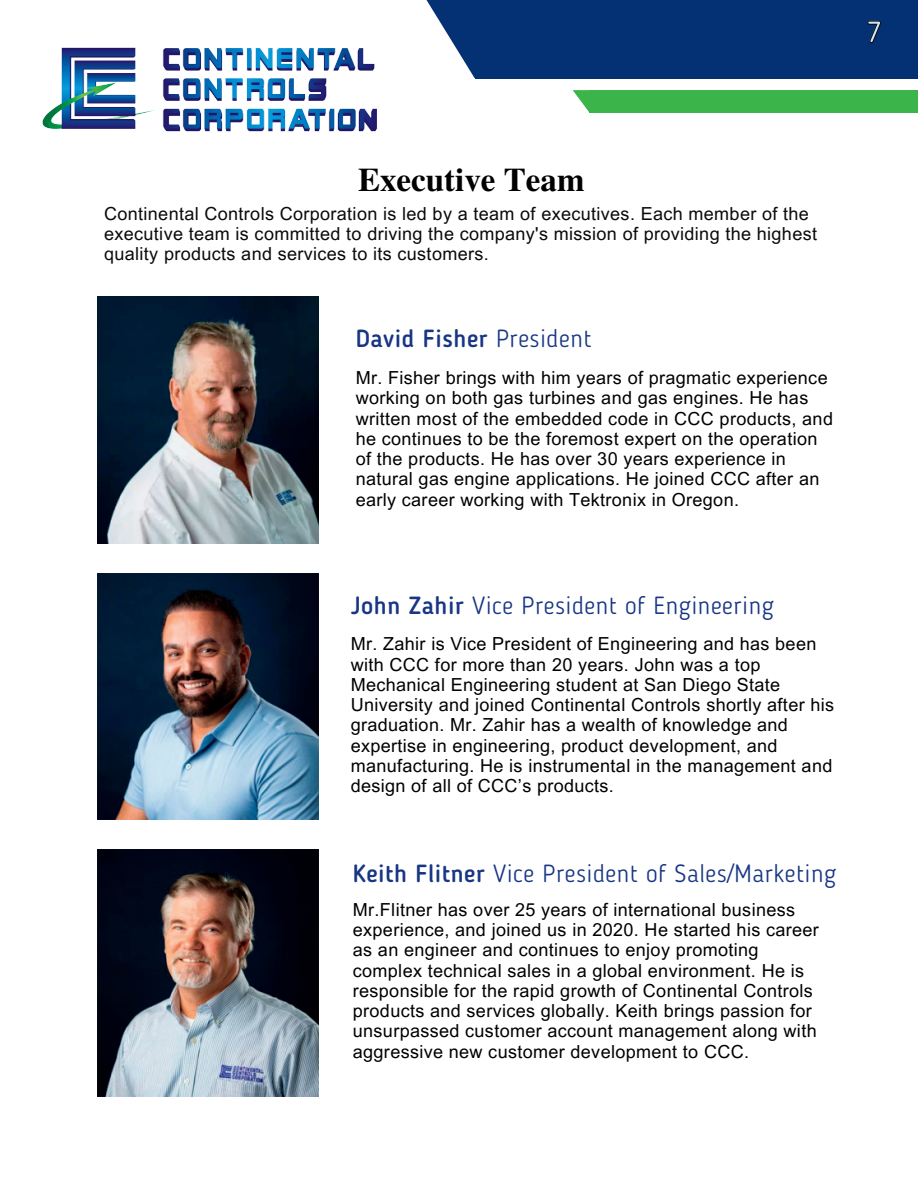
<style>
.page{position:relative;width:918px;height:1188px;background:#fff}
.page>*{position:absolute;margin:0;border:0;box-sizing:border-box;transform-origin:0 0}
.t1{font:700 33px "Te X Gyre Termes";color:#000}
.t2{font:500 30px "Blogger Sans";color:#cee8f6}
.t3{font:300 24.6px "Blogger Sans";letter-spacing:.02em;color:#183684}
.t4{font:500 24.6px "Blogger Sans";letter-spacing:.02em;color:#183684}
.t5{font:18px/20.2px "Arial MT Pro";letter-spacing:.02em;color:#000}
.t6{font:18px/20.2px "Arial MT Pro";letter-spacing:.02em;color:#0a0a0a}
.s1{font-weight:300}
.s2{font-weight:500}
</style>
<div class="page">
<img style="left:42px;top:47px;width:335px;height:85px">
<div style="left:475px;top:0;width:443px;height:79px;background:#043173"></div>
<svg style="left:426px;top:0;width:49px;height:78px"></svg>
<div style="left:590px;top:90px;width:328px;height:23px;background:#3bb449"></div>
<svg style="left:573px;top:90px;width:17px;height:22px"></svg>
<img style="left:97px;top:297px;width:222px;height:246px">
<img style="left:97px;top:573px;width:222px;height:247px">
<img style="left:97px;top:850px;width:222px;height:246px">
<svg style="left:868px;top:21px;width:13px;height:22px"></svg>
<h2 class="t2" style="left:866px;top:20px;width:17px">7</h2>
<h1 class="t1" style="left:358px;top:154px;width:228px">Executive Team</h1>
<p class="t6" style="left:104px;top:205px;width:714px">Continental Controls Corporation is led by a team of executives. Each member of the executive team is committed to driving the company's mission of providing the highest quality products and services to its customers.</p>
<h3 class="t4" style="left:356px;top:328px;width:237px">David Fisher <span class="s1">President</span></h3>
<p class="t5" style="left:356px;top:370px;width:479px">Mr. Fisher brings with him years of pragmatic experience working on both gas turbines and gas engines. He has written most of the embedded code in CCC products, and he continues to be the foremost expert on the operation of the products. He has over 30 years experience in natural gas engine applications. He joined CCC after an early career working with Tektronix in Oregon.</p>
<h3 class="t3" style="left:351px;top:595px;width:425px"><span class="s2">John Zahir</span> Vice President of Engineering</h3>
<p class="t5" style="left:351px;top:636px;width:485px">Mr. Zahir is Vice President of Engineering and has been with CCC for more than 20 years. John was a top Mechanical Engineering student at San Diego State University and joined Continental Controls shortly after his graduation. Mr. Zahir has a wealth of knowledge and expertise in engineering, product development, and manufacturing. He is instrumental in the management and design of all of CCC’s products.</p>
<h3 class="t3" style="left:353px;top:863px;width:485px"><span class="s2">Keith Flitner</span> Vice President of Sales/Marketing</h3>
<p class="t5" style="left:353px;top:902px;width:468px">Mr.Flitner has over 25 years of international business experience, and joined us in 2020. He started his career as an engineer and continues to enjoy promoting complex technical sales in a global environment. He is responsible for the rapid growth of Continental Controls products and services globally. Keith brings passion for unsurpassed customer account management along with aggressive new customer development to CCC.</p>
</div>
